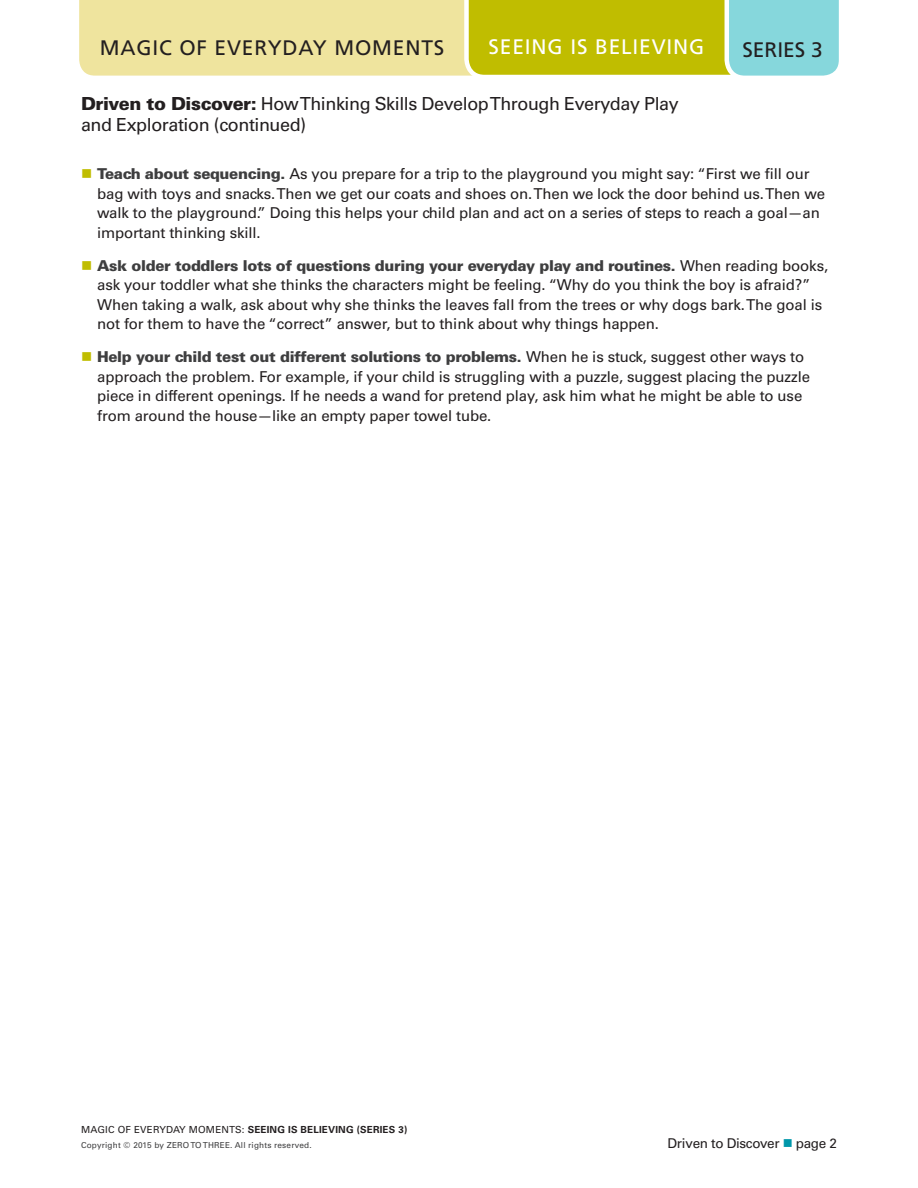
<style>
.page{position:relative;width:918px;height:1188px;background:#fff}
.page>*{position:absolute;margin:0;border:0;box-sizing:border-box;transform-origin:0 0}
.t1{font:21px "Frutiger";letter-spacing:.04em;color:#231f20}
.t2{font:21px "Frutiger";letter-spacing:.04em;color:#fff}
.Title_of_Sheet{font:18px/21.6px "Univers LT Std";letter-spacing:-.025em;color:#231f20}
.t3{font:15px/19.5px "Univers LT Std";letter-spacing:-.01em;color:#231f20}
.t4{font:13.5px "Univers LT Std";letter-spacing:-.025em;color:#231f20}
.t5{font:700 9.75px "Univers LT Std";letter-spacing:.02em;color:#231f20}
.Footer_Copyright{font:8.25px "Univers LT Std";letter-spacing:.02em;color:#3e3e3f}
.s1{font-weight:900}
.s2{font-weight:900;color:#3e3e3f}
.s3{font-weight:400}
.s4{color:#0097aa}
</style>
<div class="page">
<svg style="left:79px;top:0;width:760px;height:76px;background:#d0d574"></svg>
<p class="t1" style="left:100px;top:35px;width:346px">MAGIC OF EVERYDAY MOMENTS</p>
<p class="t2" style="left:489px;top:35px;width:217px">SEEING IS BELIEVING</p>
<p class="t1" style="left:742px;top:37px;width:82px">SERIES 3</p>
<p class="Title_of_Sheet" style="left:81px;top:93px;width:599px"><span class="s1">Driven to Discover:</span> How Thinking Skills Develop Through Everyday Play and Exploration (continued)</p>
<p class="t3" style="left:97px;top:164px;width:729px"><span class="s2">Teach about sequencing.</span> As you prepare for a trip to the playground you might say: “First we fill our bag with toys and snacks. Then we get our coats and shoes on. Then we lock the door behind us. Then we walk to the playground.” Doing this helps your child plan and act on a series of steps to reach a goal—an important thinking skill.</p>
<p class="t3" style="left:97px;top:256px;width:733px"><span class="s2">Ask older toddlers lots of questions during your everyday play and routines.</span> When reading books, ask your toddler what she thinks the characters might be feeling. “Why do you think the boy is afraid?” When taking a walk, ask about why she thinks the leaves fall from the trees or why dogs bark. The goal is not for them to have the “correct” answer, but to think about why things happen.</p>
<p class="t3" style="left:97px;top:347px;width:714px"><span class="s2">Help your child test out different solutions to problems.</span> When he is stuck, suggest other ways to approach the problem. For example, if your child is struggling with a puzzle, suggest placing the puzzle piece in different openings. If he needs a wand for pretend play, ask him what he might be able to use from around the house—like an empty paper towel tube.</p>
<p class="t5" style="left:81px;top:1124px;width:328px"><span class="s3">MAGIC OF EVERYDAY MOMENTS:</span> SEEING IS BELIEVING (SERIES 3)</p>
<p class="Footer_Copyright" style="left:81px;top:1140px;width:232px">Copyright © 2015 by ZERO TO THREE. All rights reserved.</p>
<p class="t4" style="left:668px;top:1135px;width:171px">Driven to Discover <span class="s4">■</span> page 2</p>
</div>
